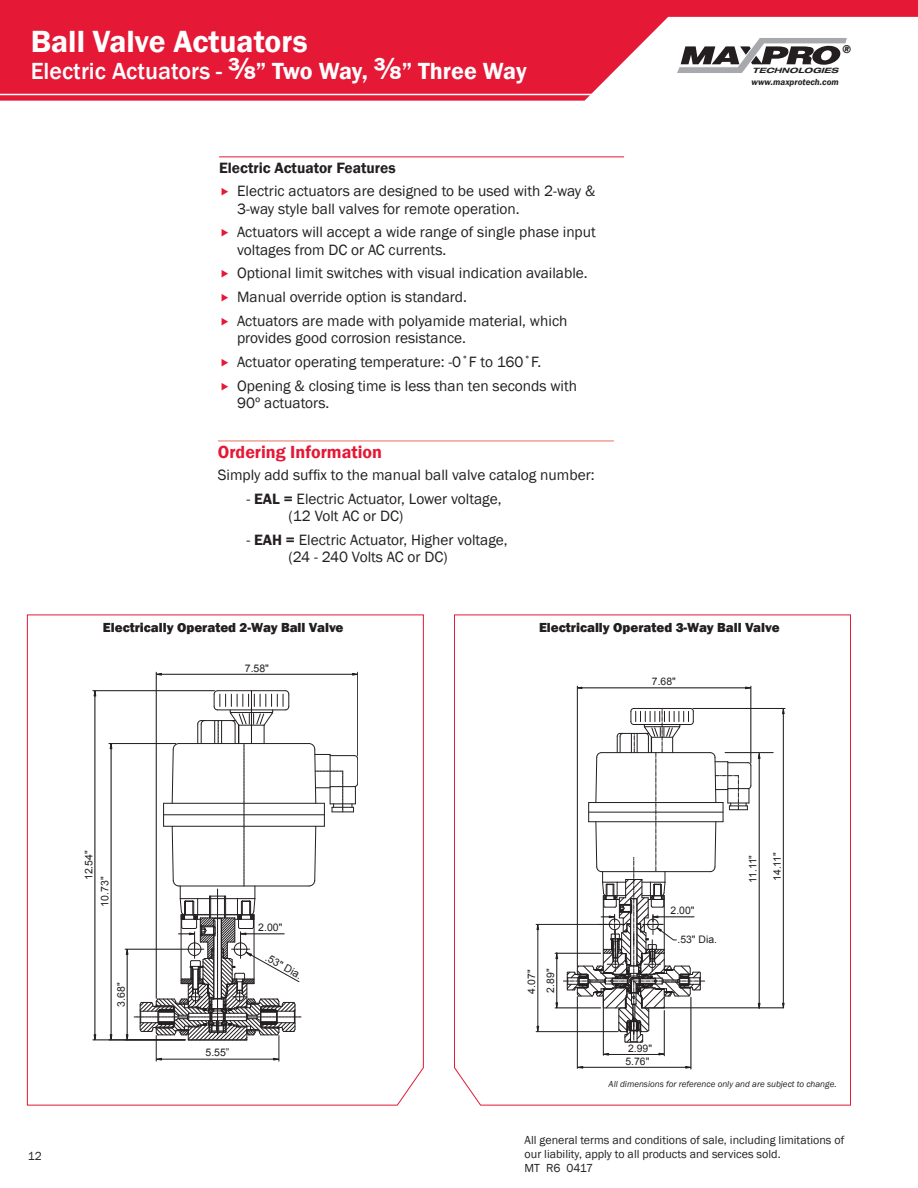
<style>
.page{position:relative;width:918px;height:1188px;background:#fff}
.page>*{position:absolute;margin:0;border:0;box-sizing:border-box;transform-origin:0 0}
.header-left-T3{font:600 31.5px "Franklin Gothic";color:#fff}
.header-left-T3-2{font:500 24px "Franklin Gothic";color:#fff}
.t1{font:600 18px "Franklin Gothic";color:#e51836}
.bulleted_List{font:15.3px/17.2px "Franklin Gothic";color:#231f20}
.Bullet_H1{font:600 15.3px "Franklin Gothic";color:#231f20}
.drawing_title{font:800 13.5px "Franklin Gothic";color:#231f20}
.footer-T1{font:12px/14.4px "Franklin Gothic";color:#231f20}
.footer-left-page{font:12px "Franklin Gothic";color:#231f20}
.t2{font:italic 800 11.55px "Franklin Gothic";color:#231f20}
.t3{font:10.5px "Arial";color:#231f20}
.t4{font:10.35px/19px "Arial";color:#231f20}
.footnote-_left{font:italic 9px "Franklin Gothic";color:#231f20}
.table-catalog__small{font:italic 600 9px "Franklin Gothic";color:#231f20}
.t5{font:italic 700 expanded 7.35px "Helvetica Neue LT";letter-spacing:.01em;color:#231f20;scale:1.21 1}
.s1{font-weight:600;font-size:31.5px}
.s2{font-weight:600}
</style>
<div class="page">
<svg style="left:0;top:0;width:918px;height:101px;fill:#e51836"></svg>
<hr style="left:0;top:94px;width:640px;height:1px;background:#fff">
<svg style="left:676px;top:37px;width:172px;height:37px"></svg>
<hr style="left:219px;top:156px;width:405px;height:1px;background:#e51836">
<hr style="left:218px;top:441px;width:396px;height:1px;background:#ec6d61">
<svg style="left:27px;top:614px;width:397px;height:492px"></svg>
<svg style="left:454px;top:614px;width:397px;height:492px"></svg>
<hr style="left:664px;top:1011px;width:1px;height:45px;background:#231f20">
<svg style="left:658px;top:1053px;width:9px;height:2px"></svg>
<svg style="left:601px;top:1053px;width:8px;height:3px"></svg>
<hr style="left:536px;top:924px;width:76px;height:1px;background:#231f20">
<hr style="left:536px;top:1031px;width:82px;height:1px;background:#231f20">
<hr style="left:538px;top:929px;width:1px;height:97px;background:#231f20">
<svg style="left:536px;top:922px;width:3px;height:8px"></svg>
<svg style="left:536px;top:1026px;width:3px;height:8px"></svg>
<hr style="left:725px;top:752px;width:48px;height:1px;background:#231f20">
<hr style="left:759px;top:756px;width:1px;height:251px;background:#231f20">
<svg style="left:758px;top:1003px;width:3px;height:8px"></svg>
<svg style="left:758px;top:751px;width:3px;height:8px"></svg>
<hr style="left:648px;top:1008px;width:136px;height:1px;background:#231f20">
<hr style="left:693px;top:708px;width:92px;height:1px;background:#231f20">
<hr style="left:783px;top:713px;width:1px;height:290px;background:#231f20">
<svg style="left:782px;top:1003px;width:3px;height:7px"></svg>
<svg style="left:782px;top:706px;width:3px;height:8px"></svg>
<hr style="left:577px;top:686px;width:1px;height:281px;background:#231f20">
<hr style="left:751px;top:686px;width:1px;height:77px;background:#231f20">
<hr style="left:582px;top:688px;width:164px;height:1px;background:#231f20">
<svg style="left:575px;top:687px;width:7px;height:2px"></svg>
<svg style="left:745px;top:687px;width:8px;height:2px"></svg>
<hr style="left:691px;top:997px;width:1px;height:72px;background:#231f20">
<hr style="left:582px;top:1067px;width:105px;height:1px;background:#231f20">
<svg style="left:685px;top:1066px;width:8px;height:3px"></svg>
<svg style="left:575px;top:1066px;width:8px;height:3px"></svg>
<svg style="left:555px;top:708px;width:197px;height:335px"></svg>
<hr style="left:603px;top:996px;width:1px;height:59px;background:#231f20">
<hr style="left:577px;top:997px;width:1px;height:71px;background:#231f20">
<hr style="left:608px;top:1054px;width:52px;height:1px;background:#231f20">
<hr style="left:125px;top:949px;width:60px;height:1px;background:#231f20">
<hr style="left:127px;top:953px;width:1px;height:83px;background:#231f20">
<svg style="left:126px;top:1034px;width:2px;height:8px"></svg>
<svg style="left:126px;top:947px;width:2px;height:8px"></svg>
<hr style="left:93px;top:690px;width:121px;height:1px;background:#231f20">
<hr style="left:93px;top:1040px;width:92px;height:1px;background:#231f20">
<hr style="left:95px;top:695px;width:1px;height:340px;background:#231f20">
<svg style="left:94px;top:688px;width:2px;height:9px"></svg>
<svg style="left:94px;top:1034px;width:2px;height:8px"></svg>
<hr style="left:156px;top:672px;width:1px;height:326px;background:#231f20">
<hr style="left:357px;top:672px;width:1px;height:84px;background:#231f20">
<hr style="left:161px;top:674px;width:192px;height:1px;background:#231f20">
<svg style="left:154px;top:673px;width:8px;height:3px"></svg>
<svg style="left:352px;top:673px;width:6px;height:3px"></svg>
<hr style="left:109px;top:743px;width:67px;height:1px;background:#231f20">
<hr style="left:111px;top:748px;width:1px;height:288px;background:#231f20">
<svg style="left:110px;top:1034px;width:2px;height:8px"></svg>
<svg style="left:110px;top:741px;width:2px;height:8px"></svg>
<hr style="left:164px;top:815px;width:160px;height:1px;background:#231f20">
<hr style="left:164px;top:803px;width:160px;height:1px;background:#231f20">
<hr style="left:164px;top:826px;width:160px;height:1px;background:#231f20">
<hr style="left:179px;top:743px;width:130px;height:1px;background:#231f20">
<hr style="left:179px;top:886px;width:130px;height:1px;background:#231f20">
<svg style="left:309px;top:743px;width:49px;height:143px"></svg>
<svg style="left:134px;top:690px;width:167px;height:371px"></svg>
<p class="header-left-T3" style="left:31px;top:22px;width:278px">Ball Valve Actuators</p>
<p class="header-left-T3-2" style="left:31px;top:56px;width:497px">Electric Actuators - <span class="s1">⅜</span><span class="s2">” Two Way,</span> <span class="s1">⅜</span><span class="s2">” Three Way</span></p>
<p class="Bullet_H1" style="left:219px;top:159px;width:178px">Electric Actuator Features</p>
<p class="bulleted_List" style="left:237px;top:183px;width:360px">Electric actuators are designed to be used with 2-way &amp;<br>3-way style ball valves for remote operation.</p>
<p class="bulleted_List" style="left:237px;top:224px;width:360px">Actuators will accept a wide range of single phase input voltages from DC or AC currents.</p>
<p class="bulleted_List" style="left:237px;top:265px;width:350px">Optional limit switches with visual indication available.</p>
<p class="bulleted_List" style="left:237px;top:289px;width:229px">Manual override option is standard.</p>
<p class="bulleted_List" style="left:237px;top:312px;width:332px">Actuators are made with polyamide material, which provides good corrosion resistance.</p>
<p class="bulleted_List" style="left:237px;top:353px;width:306px">Actuator operating temperature: -0˚F to 160˚F.</p>
<p class="bulleted_List" style="left:237px;top:377px;width:342px">Opening &amp; closing time is less than ten seconds with<br>90º actuators.</p>
<h1 class="t1" style="left:218px;top:440px;width:166px">Ordering Information</h1>
<p class="bulleted_List" style="left:218px;top:467px;width:378px">Simply add suffix to the manual ball valve catalog number:</p>
<p class="bulleted_List" style="left:288px;top:491px;width:215px;text-indent:-42px">- <span class="s2">EAL =</span> Electric Actuator, Lower voltage, (12 Volt AC or DC)</p>
<p class="bulleted_List" style="left:288px;top:531px;width:221px;text-indent:-42px">- <span class="s2">EAH =</span> Electric Actuator, Higher voltage, (24 - 240 Volts AC or DC)</p>
<p class="t2" style="left:842px;top:41px;width:10px">®</p>
<p class="t5" style="left:752px;top:66px;width:73px">TECHNOLOGIES</p>
<p class="table-catalog__small" style="left:752px;top:77px;width:89px">www.maxprotech.com</p>
<p class="drawing_title" style="left:103px;top:619px;width:242px">Electrically Operated 2-Way Ball Valve</p>
<p class="drawing_title" style="left:539px;top:619px;width:242px">Electrically Operated 3-Way Ball Valve</p>
<p class="t3" style="left:82px;top:880px;width:31px;rotate:-90deg">12.54"</p>
<p class="t3" style="left:98px;top:907px;width:31px;rotate:-90deg">10.73"</p>
<p class="t3" style="left:114px;top:1007px;width:26px;rotate:-90deg">3.68"</p>
<p class="footer-left-page" style="left:28px;top:1149px;width:16px">12</p>
<p class="t3" style="left:245px;top:661px;width:26px">7.58"</p>
<p class="t3" style="left:206px;top:1046px;width:25px">5.55”</p>
<p class="t3" style="left:258px;top:921px;width:26px">2.00"</p>
<p class="t3" style="left:270px;top:951px;width:41px;rotate:29deg">.53" Dia.</p>
<p class="t4" style="left:652px;top:672px;width:25px">7.68"</p>
<p class="t4" style="left:522px;top:994px;width:27px;rotate:-90deg">4.07"<br>2.89"</p>
<p class="t4" style="left:671px;top:901px;width:25px">2.00"</p>
<p class="t4" style="left:678px;top:930px;width:41px">.53" Dia.</p>
<p class="t4" style="left:744px;top:883px;width:30px;rotate:-90deg">11.11"</p>
<p class="t4" style="left:768px;top:881px;width:30px;rotate:-90deg">14.11"</p>
<p class="t4" style="left:628px;top:1038px;width:25px">2.99"</p>
<p class="t4" style="left:626px;top:1052px;width:25px">5.76"</p>
<p class="footnote-_left" style="left:609px;top:1078px;width:230px">All dimensions for reference only and are subject to change.</p>
<p class="footer-T1" style="left:525px;top:1133px;width:321px">All general terms and conditions of sale, including limitations of our liability, apply to all products and services sold.<br>MT R6 0417</p>
</div>
